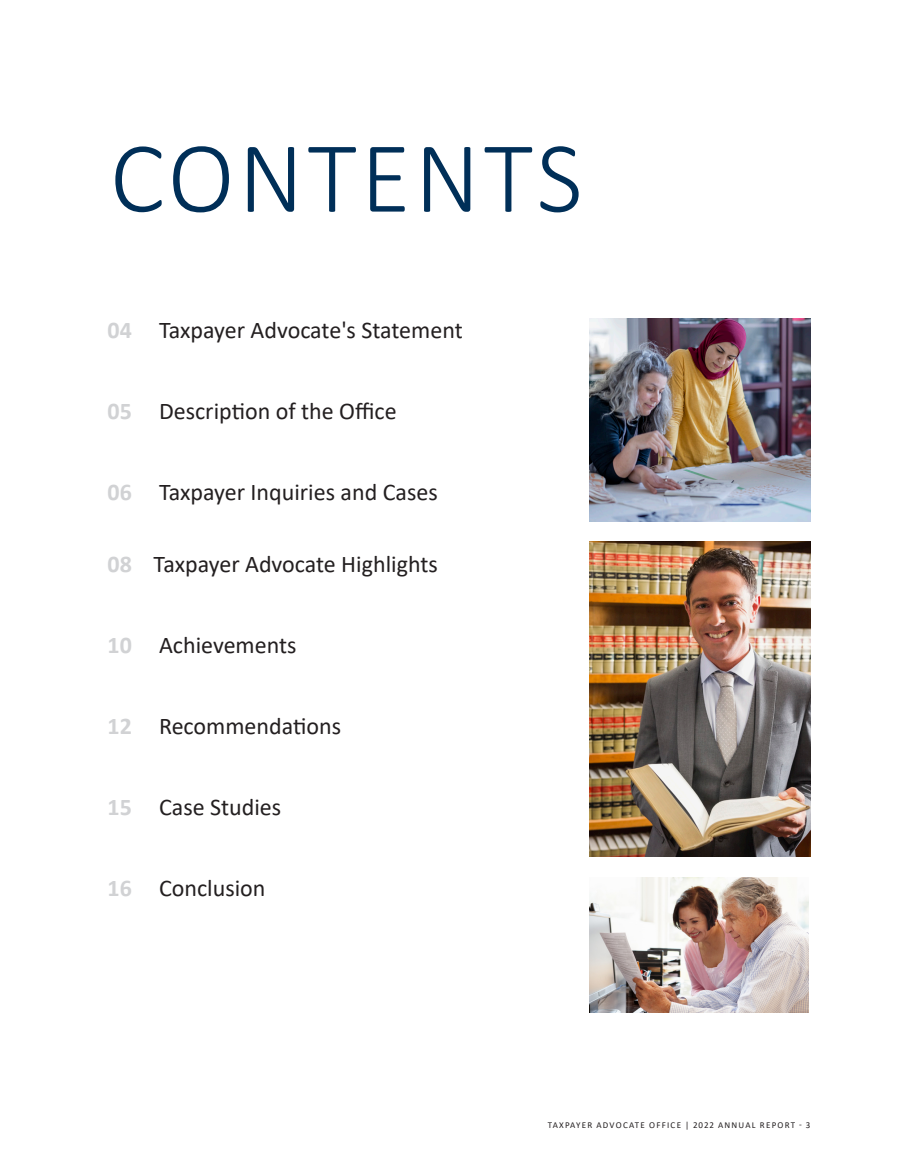
<style>
.page{position:relative;width:905px;height:1175px;background:#fff}
.page>*{position:absolute;margin:0;border:0;box-sizing:border-box;transform-origin:0 0}
.Contents_-_Title{font:300 102px "Calibri";letter-spacing:.04em;color:#002f58}
.Contents_-_sub_headi{font:24px "Calibri";color:#231f20}
.t1{font:9px "Calibri";letter-spacing:.14em;color:#231f20}
.s1{font-weight:700;color:#d1d2d4}
</style>
<div class="page">
<img style="left:590px;top:877px;width:218px;height:135px">
<img style="left:590px;top:318px;width:220px;height:203px">
<img style="left:590px;top:542px;width:220px;height:314px">
<p class="Contents_-_Title" style="left:110px;top:114px;width:474px">CONTENTS</p>
<p class="Contents_-_sub_headi" style="left:108px;top:313px;width:357px"><span class="s1">04</span> Taxpayer Advocate's Statement</p>
<p class="Contents_-_sub_headi" style="left:108px;top:394px;width:290px"><span class="s1">05</span> Description of the Office</p>
<p class="Contents_-_sub_headi" style="left:108px;top:475px;width:332px"><span class="s1">06</span> Taxpayer Inquiries and Cases</p>
<p class="Contents_-_sub_headi" style="left:108px;top:547px;width:332px"><span class="s1">08</span> Taxpayer Advocate Highlights</p>
<p class="Contents_-_sub_headi" style="left:108px;top:628px;width:190px"><span class="s1">10</span> Achievements</p>
<p class="Contents_-_sub_headi" style="left:108px;top:709px;width:235px"><span class="s1">12</span> Recommendations</p>
<p class="Contents_-_sub_headi" style="left:108px;top:790px;width:175px"><span class="s1">15</span> Case Studies</p>
<p class="Contents_-_sub_headi" style="left:108px;top:871px;width:159px"><span class="s1">16</span> Conclusion</p>
<p class="t1" style="left:547px;top:1118px;width:264px">TAXPAYER ADVOCATE OFFICE | 2022 ANNUAL REPORT - 3</p>
</div>
